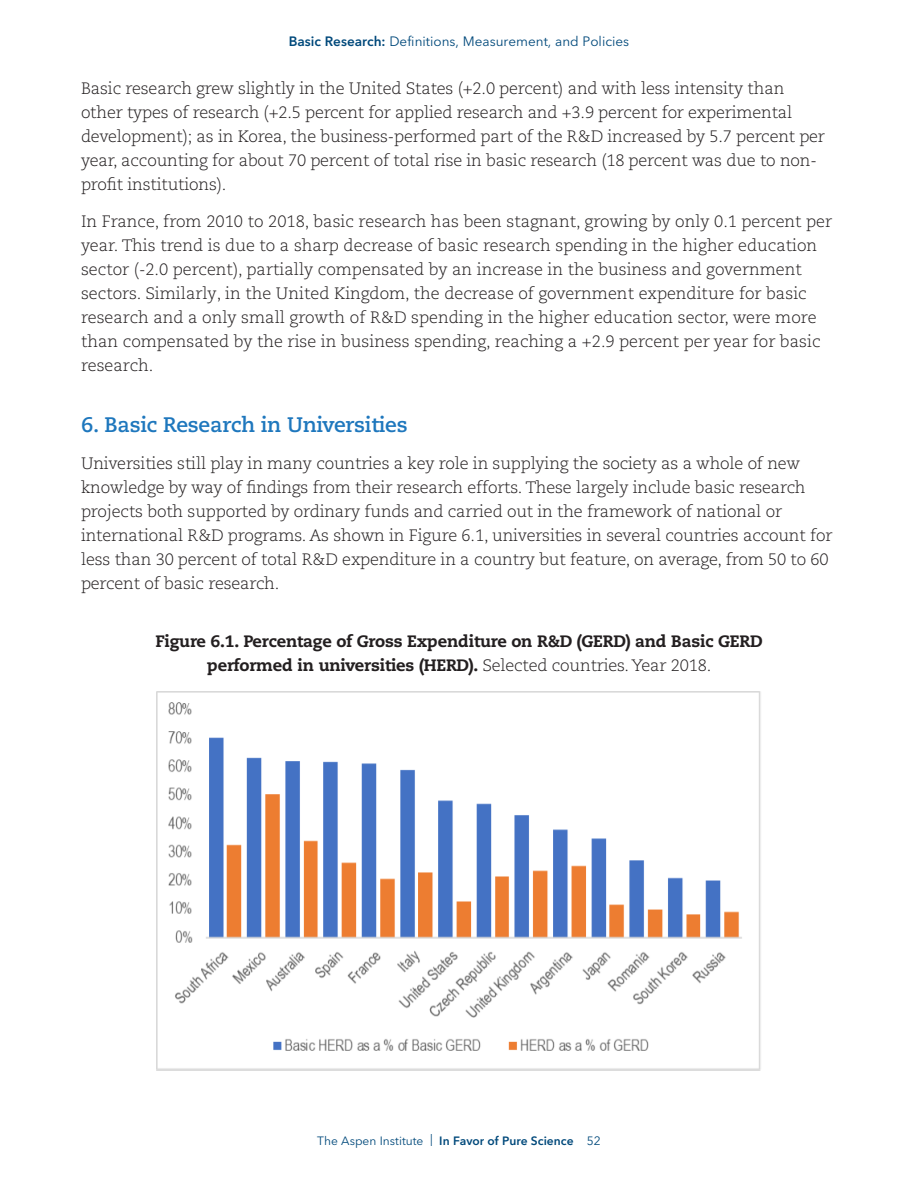
<style>
.page{position:relative;width:918px;height:1188px;background:#fff}
.page>*{position:absolute;margin:0;border:0;box-sizing:border-box;transform-origin:0 0}
.Subhead_A_Blue_Bold{font:700 21px "Caecilia LT Pro 75";letter-spacing:-.01em;color:#1e77bd}
.Pure_Science_Body_Co{font:300 16.5px/24px "Caecilia LT Pro 45";letter-spacing:-.01em;color:#231f20}
.Pure_Science_Body_Co-2{font:800 16.5px/24px "Caecilia LT Pro 85";letter-spacing:-.01em;color:#231f20;text-align:center}
.t1{font:13.5px "Avenir Next LT Pro";color:#00497b}
.t2{font:12px "Avenir Next LT Pro";color:#00497b}
.s1{font-weight:600}
.s2{font-family:"Caecilia LT Pro 45";font-weight:300}
</style>
<div class="page">
<img style="left:157px;top:692px;width:604px;height:379px">
<p class="t1" style="left:289px;top:34px;width:342px"><span class="s1">Basic Research:</span> Definitions, Measurement, and Policies</p>
<p class="Pure_Science_Body_Co" style="left:81px;top:76px;width:746px">Basic research grew slightly in the United States (+2.0 percent) and with less intensity than other types of research (+2.5 percent for applied research and +3.9 percent for experimental development); as in Korea, the business-performed part of the R&amp;D increased by 5.7 percent per year, accounting for about 70 percent of total rise in basic research (18 percent was due to non&shy;profit institutions).</p>
<p class="Pure_Science_Body_Co" style="left:81px;top:209px;width:753px">In France, from 2010 to 2018, basic research has been stagnant, growing by only 0.1 percent per year. This trend is due to a sharp decrease of basic research spending in the higher education sector (-2.0 percent), partially compensated by an increase in the business and government sectors. Similarly, in the United Kingdom, the decrease of government expenditure for basic research and a only small growth of R&amp;D spending in the higher education sector, were more than compensated by the rise in business spending, reaching a +2.9 percent per year for basic research.</p>
<p class="Subhead_A_Blue_Bold" style="left:81px;top:410px;width:328px">6. Basic Research in Universities</p>
<p class="Pure_Science_Body_Co" style="left:81px;top:451px;width:753px">Universities still play in many countries a key role in supplying the society as a whole of new knowledge by way of findings from their research efforts. These largely include basic research projects both supported by ordinary funds and carried out in the framework of national or international R&amp;D programs. As shown in Figure 6.1, universities in several countries account for less than 30 percent of total R&amp;D expenditure in a country but feature, on average, from 50 to 60 percent of basic research.</p>
<p class="Pure_Science_Body_Co-2" style="left:155px;top:629px;width:609px">Figure 6.1. Percentage of Gross Expenditure on R&amp;D (GERD) and Basic GERD performed in universities (HERD). <span class="s2">Selected countries. Year 2018.</span></p>
<p class="t2" style="left:317px;top:1133px;width:285px">The Aspen Institute | <span class="s1">In Favor of Pure Science</span> 52</p>
</div>
